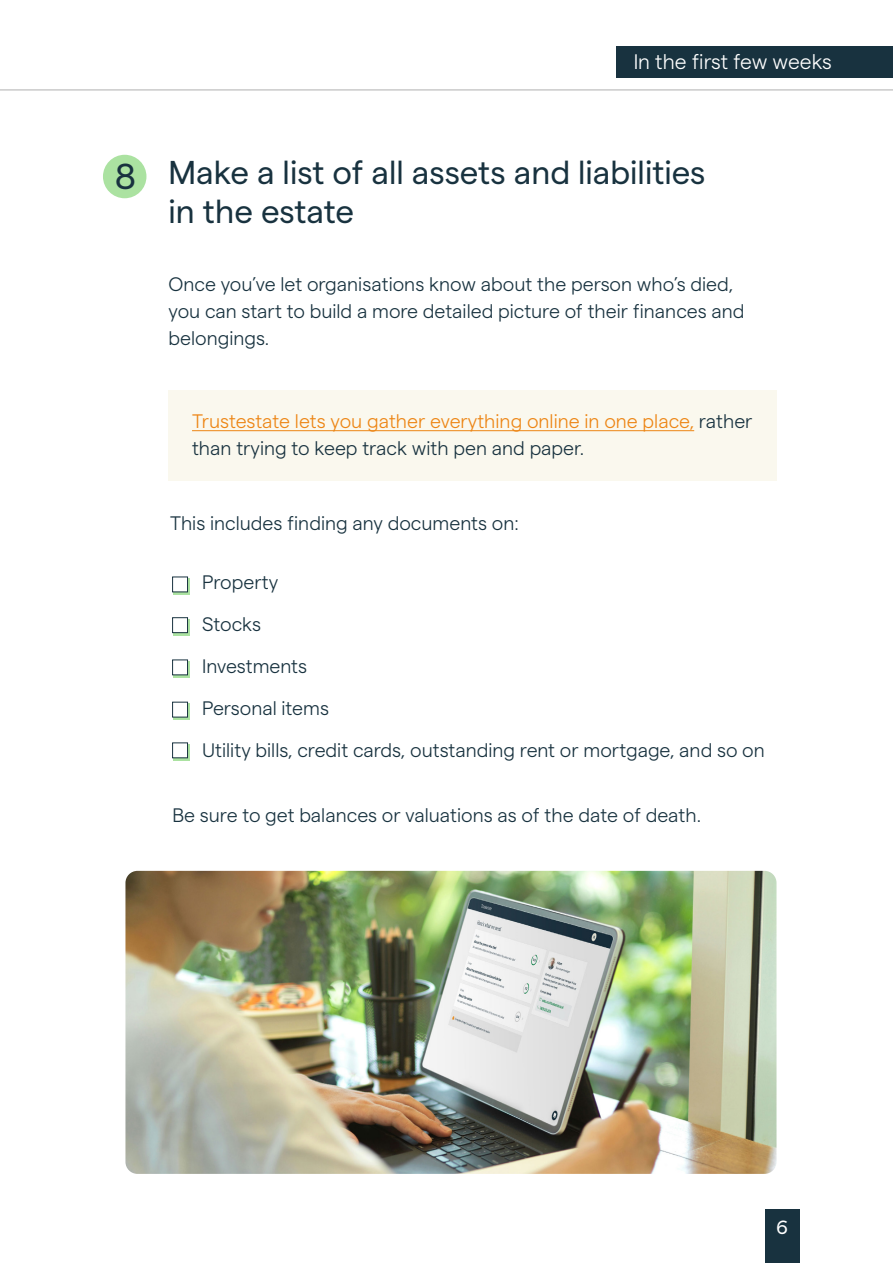
<style>
.page{position:relative;width:893px;height:1263px;background:#fff}
.page>*{position:absolute;margin:0;border:0;box-sizing:border-box;transform-origin:0 0}
.t1{font:36px "Matter";color:#18323f}
.t2{font:33px/39.6px "Matter";color:#18323f}
.t3{font:300 21px "Matter SQ";color:#fff}
.t4{font:300 19.5px/27px "Matter SQ";color:#18323f}
.t5{font:300 19.5px/27px "Matter SQ";color:#ed8514}
.t6{font:19.05px "Matter";color:#fff}
.s1{color:#18323f}
</style>
<div class="page">
<hr style="left:0;top:90px;width:893px;height:1px;background:#000">
<div style="left:103px;top:155px;width:43px;height:43px;background:#abe2a1;border-radius:50%"></div>
<div style="left:169px;top:391px;width:607px;height:90px;background:#faf8ee"></div>
<hr style="left:192px;top:430px;width:502px;height:1px;background:#ed8514">
<svg style="left:174px;top:578px;width:16px;height:16px"></svg>
<div style="left:172px;top:577px;width:16px;height:15px;background:#fff;border:1px solid #18323f"></div>
<svg style="left:174px;top:661px;width:16px;height:16px"></svg>
<div style="left:172px;top:659px;width:16px;height:16px;background:#fff;border:1px solid #18323f"></div>
<svg style="left:174px;top:619px;width:16px;height:16px"></svg>
<div style="left:172px;top:617px;width:16px;height:16px;background:#fff;border:1px solid #18323f"></div>
<svg style="left:174px;top:703px;width:16px;height:16px"></svg>
<div style="left:172px;top:702px;width:16px;height:15px;background:#fff;border:1px solid #18323f"></div>
<svg style="left:174px;top:744px;width:16px;height:16px"></svg>
<div style="left:172px;top:742px;width:16px;height:16px;background:#fff;border:1px solid #18323f"></div>
<img style="left:125px;top:871px;width:651px;height:303px">
<div style="left:765px;top:1210px;width:34px;height:53px;background:#18323f"></div>
<div style="left:616px;top:47px;width:277px;height:31px;background:#18323f"></div>
<p class="t3" style="left:634px;top:46px;width:200px">In the first few weeks</p>
<p class="t1" style="left:115px;top:150px;width:22px">8</p>
<p class="t2" style="left:169px;top:149px;width:538px">Make a list of all assets and liabilities in the estate</p>
<p class="t4" style="left:169px;top:269px;width:578px">Once you’ve let organisations know about the person who’s died, you can start to build a more detailed picture of their finances and belongings.</p>
<p class="t5" style="left:192px;top:406px;width:562px">Trustestate lets you gather everything online in one place, <span class="s1">rather than trying to keep track with pen and paper.</span></p>
<p class="t4" style="left:170px;top:508px;width:350px">This includes finding any documents on:</p>
<p class="t4" style="left:202px;top:567px;width:78px">Property</p>
<p class="t4" style="left:202px;top:609px;width:61px">Stocks</p>
<p class="t4" style="left:202px;top:651px;width:107px">Investments</p>
<p class="t4" style="left:202px;top:693px;width:129px">Personal items</p>
<p class="t4" style="left:202px;top:735px;width:564px">Utility bills, credit cards, outstanding rent or mortgage, and so on</p>
<p class="t4" style="left:172px;top:800px;width:530px">Be sure to get balances or valuations as of the date of death.</p>
<p class="t6" style="left:777px;top:1213px;width:13px">6</p>
</div>
